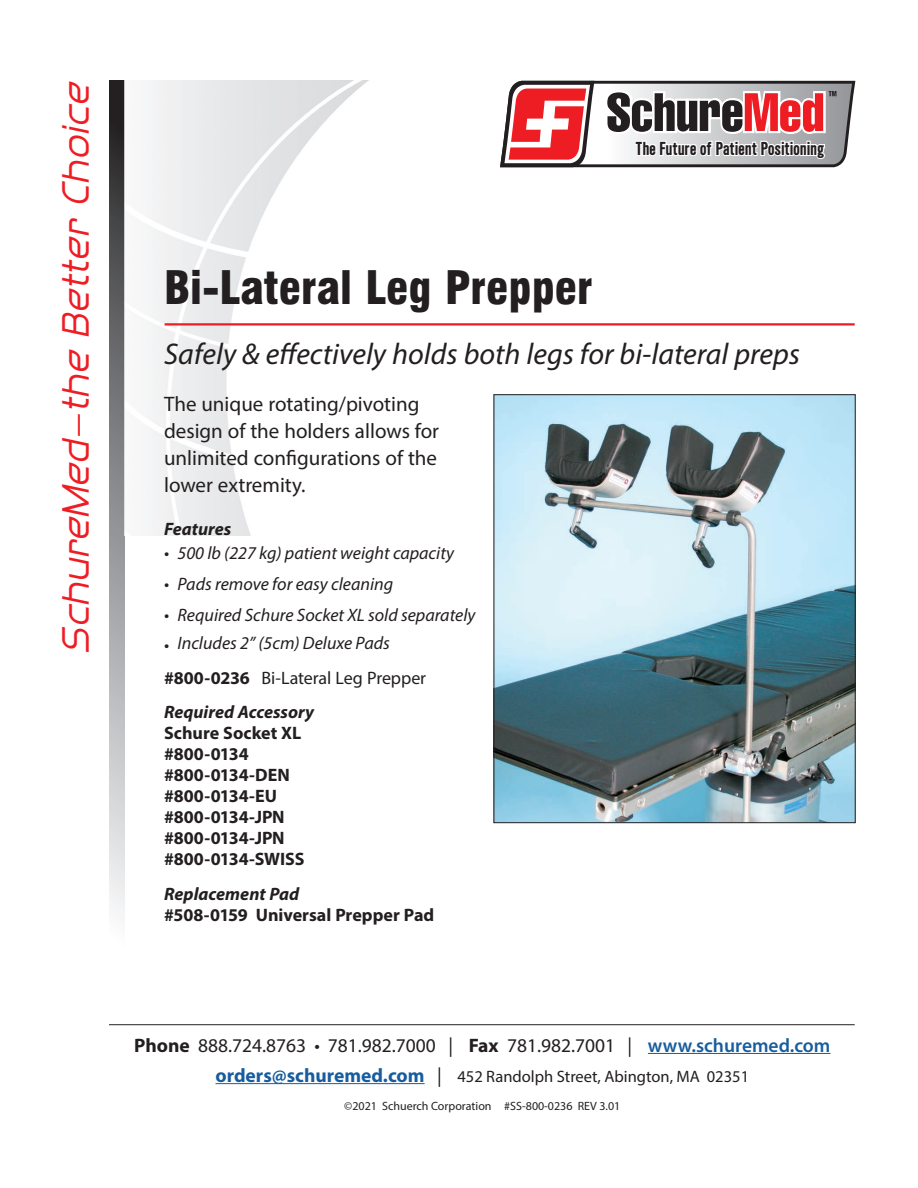
<style>
.page{position:relative;width:918px;height:1188px;background:#fff}
.page>*{position:absolute;margin:0;border:0;box-sizing:border-box;transform-origin:0 0}
.t1{font:900 45px "Corporate Condensed";color:#231f20}
.t2{font:italic 39px "Silverfork";color:#ee1d23}
.Bulet_Copy_w_space{font:italic 30px "Myriad Pro";color:#231f20}
.Bulet_Copy_w_space-2{font:21px/27px "Myriad Pro";color:#231f20}
.t3{font:19.5px "Myriad Pro";color:#231f20}
.t4{font:italic 18px "Myriad Pro";color:#231f20}
.Order_Info_line_Bold{font:700 18px/21px "Myriad Pro";letter-spacing:-.005em;color:#231f20}
.Bulet_Copy_w_space-3{font:italic 700 18px/21px "Myriad Pro";color:#231f20}
.Bulet_Copy_w_space-4{font:18px "Myriad Pro";letter-spacing:-.005em;color:#231f20}
.t5{font:700 16.65px "Simple Type";letter-spacing:.01em;color:#231f20}
.t6{font:16.5px "Myriad Pro";color:#231f20}
.t7{font:12px "Myriad Pro";color:#231f20}
.s1{font-weight:700}
.s2{font-style:normal}
.s3{font-style:italic}
.s4{font-weight:600;color:#175d9e}
.s5{font-weight:700;font-size:19.5px;color:#175d9e}
.s6{font-size:19.5px}
</style>
<div class="page">
<div style="left:109px;top:81px;width:16px;height:910px;background:linear-gradient(to bottom,#212022,#fff)"></div>
<svg style="left:109px;top:1025px;width:746px;height:60px"></svg>
<hr style="left:648px;top:1053px;width:183px;height:1px;background:#175d9e">
<hr style="left:216px;top:1083px;width:209px;height:1px;background:#175d9e">
<hr style="left:109px;top:1024px;width:746px;height:1px;background:#231f20">
<img style="left:145px;top:81px;width:308px;height:454px">
<hr style="left:165px;top:323px;width:690px;height:2px;background:#ee1d23">
<img style="left:496px;top:396px;width:358px;height:425px">
<div style="left:494px;top:394px;width:362px;height:429px;border:1px solid #231f20"></div>
<svg style="left:500px;top:81px;width:355px;height:86px"></svg>
<p class="t2" style="left:53px;top:654px;width:574px;rotate:-90deg">SchureMed–the Better Choice</p>
<p class="t5" style="left:636px;top:138px;width:190px">The Future of Patient Positioning</p>
<p class="t1" style="left:164px;top:261px;width:430px">Bi-Lateral Leg Prepper</p>
<p class="Bulet_Copy_w_space" style="left:164px;top:335px;width:638px">Safely &amp; effectively holds both legs for bi-lateral preps</p>
<p class="Bulet_Copy_w_space-2" style="left:164px;top:390px;width:277px">The unique rotating/pivoting design of the holders allows for unlimited configurations of the lower extremity.</p>
<p class="Bulet_Copy_w_space-3" style="left:164px;top:518px;width:69px">Features</p>
<p class="t4" style="left:164px;top:542px;width:292px">• 500 lb (227 kg) patient weight capacity</p>
<p class="t4" style="left:164px;top:573px;width:231px">• Pads remove for easy cleaning</p>
<p class="t4" style="left:164px;top:604px;width:313px">• Required Schure Socket XL sold separately</p>
<p class="t4" style="left:164px;top:632px;width:227px">• Includes 2” (5cm) Deluxe Pads</p>
<p class="Bulet_Copy_w_space-4" style="left:164px;top:666px;width:264px"><span class="s1">#800-0236</span> Bi-Lateral Leg Prepper</p>
<p class="Bulet_Copy_w_space-3" style="left:164px;top:701px;width:152px">Required Accessory<br><span class="s2">Schure Socket XL</span></p>
<p class="Order_Info_line_Bold" style="left:164px;top:743px;width:127px">#800-0134 #800-0134-DEN #800-0134-EU</p>
<p class="Order_Info_line_Bold" style="left:164px;top:806px;width:122px">#800-0134-JPN</p>
<p class="Order_Info_line_Bold" style="left:164px;top:827px;width:142px">#800-0134-JPN #800-0134-SWISS</p>
<p class="Order_Info_line_Bold" style="left:164px;top:882px;width:272px"><span class="s3">Replacement Pad<br></span>#508-0159 Universal Prepper Pad</p>
<p class="t3" style="left:134px;top:1033px;width:698px"><span class="s1">Phone</span> 888.724.8763 • 781.982.7000 | <span class="s1">Fax</span> 781.982.7001 | <span class="s4">www.schuremed.com</span></p>
<p class="t6" style="left:216px;top:1066px;width:535px"><span class="s5">orders@schuremed.com</span> <span class="s6">|</span> 452 Randolph Street, Abington, MA 02351</p>
<p class="t7" style="left:344px;top:1099px;width:278px">©2021 Schuerch Corporation #SS-800-0236 REV 3.01</p>
</div>
